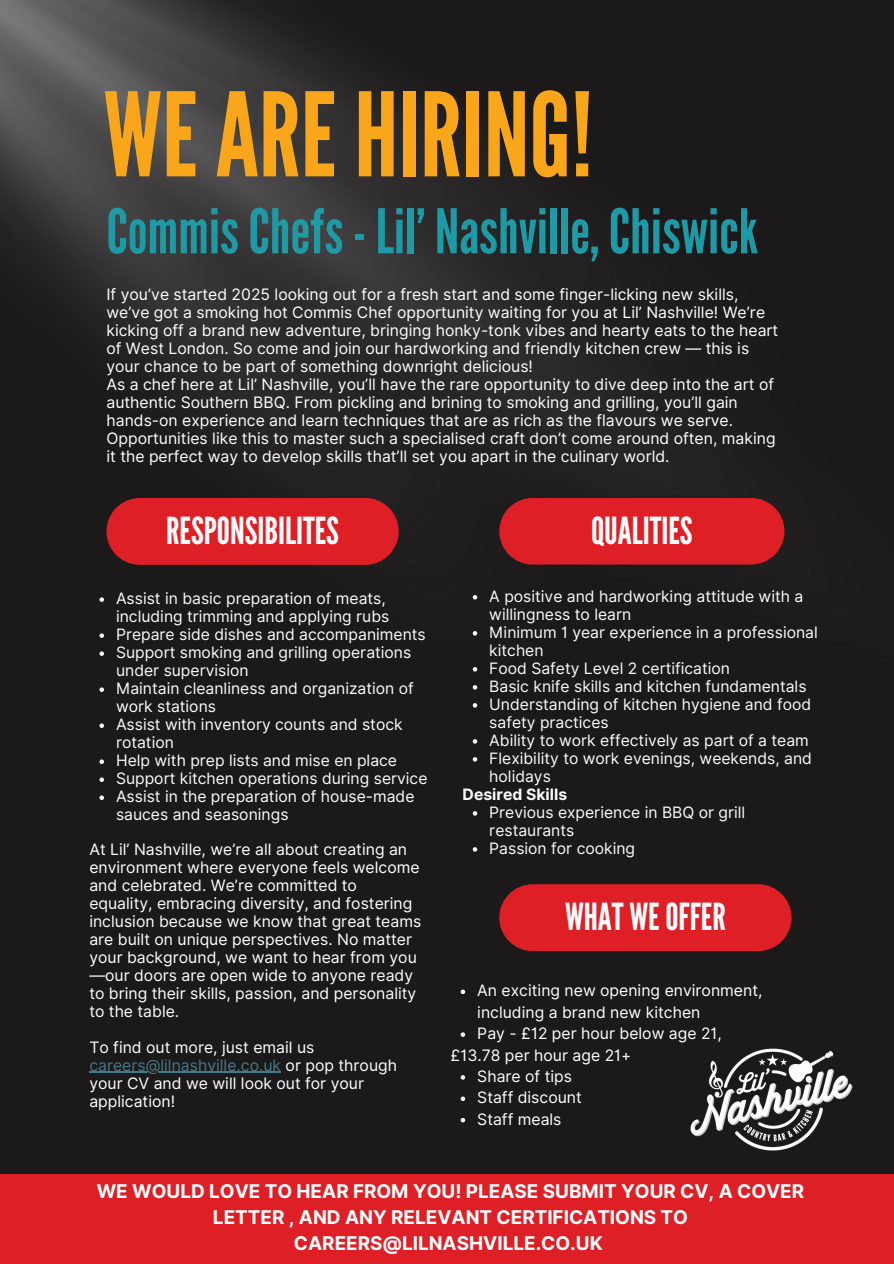
<style>
.page{position:relative;width:894px;height:1264px;background:#fff}
.page>*{position:absolute;margin:0;border:0;box-sizing:border-box;transform-origin:0 0}
.t1{font:115.8px "League Gothic";color:#f9a61a}
.t2{font:61.5px "League Gothic";color:#1e9aa6}
.t3{font:37.2px "League Gothic";color:#fcfcfc}
.t4{font:37.2px "League Gothic";color:#fff}
.t5{font:700 18.9px/26px "Inter";color:#fff;text-align:center}
.t6{font:15.75px/18px "Inter";color:#fff}
.t7{font:15.75px/18px "Inter";color:#fcfcfc}
.t8{font:700 15.75px "Inter";color:#fcfcfc}
.s1{color:#467886}
</style>
<div class="page">
<div style="left:0;top:0;width:893px;height:1263px;background:#1b1919"></div>
<img style="left:0;top:0;width:785px;height:852px">
<div style="left:0;top:1174px;width:893px;height:89px;background:#df1f26"></div>
<div style="left:106px;top:498px;width:292px;height:67px;background:#df1f26"></div>
<div style="left:499px;top:498px;width:285px;height:66px;background:#df1f26"></div>
<img style="left:690px;top:1048px;width:162px;height:102px">
<svg style="left:99px;top:597px;width:5px;height:5px"></svg>
<svg style="left:99px;top:633px;width:5px;height:5px"></svg>
<svg style="left:99px;top:651px;width:5px;height:5px"></svg>
<svg style="left:99px;top:687px;width:5px;height:5px"></svg>
<svg style="left:99px;top:723px;width:5px;height:5px"></svg>
<svg style="left:99px;top:759px;width:5px;height:5px"></svg>
<svg style="left:99px;top:777px;width:5px;height:5px"></svg>
<svg style="left:99px;top:795px;width:5px;height:5px"></svg>
<svg style="left:472px;top:595px;width:5px;height:4px"></svg>
<svg style="left:472px;top:631px;width:5px;height:4px"></svg>
<svg style="left:472px;top:667px;width:5px;height:4px"></svg>
<svg style="left:472px;top:685px;width:5px;height:4px"></svg>
<svg style="left:472px;top:703px;width:5px;height:4px"></svg>
<svg style="left:472px;top:739px;width:5px;height:4px"></svg>
<svg style="left:472px;top:757px;width:5px;height:4px"></svg>
<svg style="left:472px;top:811px;width:5px;height:4px"></svg>
<svg style="left:472px;top:847px;width:5px;height:4px"></svg>
<svg style="left:460px;top:989px;width:5px;height:5px"></svg>
<svg style="left:460px;top:1032px;width:5px;height:4px"></svg>
<svg style="left:460px;top:1075px;width:5px;height:4px"></svg>
<svg style="left:460px;top:1096px;width:5px;height:4px"></svg>
<svg style="left:460px;top:1118px;width:5px;height:4px"></svg>
<div style="left:499px;top:884px;width:292px;height:67px;background:#df1f26;border-radius:33px"></div>
<hr style="left:89px;top:1071px;width:192px;height:1px;background:#467886">
<h2 class="t1" style="left:103px;top:68px;width:491px">WEAREHIRING!</h2>
<p class="t2" style="left:106px;top:196px;width:652px">CommisChefs- Lil’Nashville,Chiswick</p>
<p class="t6" style="left:106px;top:285px;width:673px">If you’ve started 2025 looking out for a fresh start and some finger-licking new skills, we’ve got a smoking hot Commis Chef opportunity waiting for you at Lil’ Nashville! We’re kicking off a brand new adventure, bringing honky-tonk vibes and hearty eats to the heart of West London. So come and join our hardworking and friendly kitchen crew — this is your chance to be part of something downright delicious!</p>
<p class="t6" style="left:106px;top:375px;width:670px">As a chef here at Lil’ Nashville, you’ll have the rare opportunity to dive deep into the art of authentic Southern BBQ. From pickling and brining to smoking and grilling, you’ll gain hands-on experience and learn techniques that are as rich as the flavours we serve.<br>Opportunities like this to master such a specialised craft don’t come around often, making it the perfect way to develop skills that’ll set you apart in the culinary world.</p>
<p class="t3" style="left:166px;top:509px;width:174px">RESPONSIBILITES</p>
<h1 class="t4" style="left:591px;top:509px;width:103px">QUALITIES</h1>
<p class="t7" style="left:116px;top:589px;width:275px">Assist in basic preparation of meats, including trimming and applying rubs</p>
<h3 class="t7" style="left:116px;top:625px;width:311px">Prepare side dishes and accompaniments</h3>
<h3 class="t7" style="left:116px;top:643px;width:297px">Support smoking and grilling operations under supervision</h3>
<p class="t7" style="left:116px;top:679px;width:299px">Maintain cleanliness and organization of work stations</p>
<p class="t7" style="left:116px;top:715px;width:288px">Assist with inventory counts and stock rotation</p>
<p class="t7" style="left:116px;top:751px;width:282px">Help with prep lists and mise en place</p>
<p class="t7" style="left:116px;top:769px;width:313px">Support kitchen operations during service</p>
<p class="t7" style="left:116px;top:787px;width:300px">Assist in the preparation of house-made sauces and seasonings</p>
<p class="t6" style="left:89px;top:840px;width:333px">At Lil’ Nashville, we’re all about creating an environment where everyone feels welcome and celebrated. We’re committed to equality, embracing diversity, and fostering inclusion because we know that great teams are built on unique perspectives. No matter your background, we want to hear from you —our doors are open wide to anyone ready to bring their skills, passion, and personality to the table.</p>
<p class="t6" style="left:89px;top:1038px;width:226px">To find out more, just email us</p>
<p class="t6" style="left:89px;top:1056px;width:309px"><span class="s1">careers@lilnashville.co.uk</span> or pop through your CV and we will look out for your application!</p>
<p class="t7" style="left:489px;top:587px;width:315px">A positive and hardworking attitude with a willingness to learn</p>
<p class="t7" style="left:489px;top:623px;width:330px">Minimum 1 year experience in a professional kitchen</p>
<p class="t7" style="left:489px;top:659px;width:242px">Food Safety Level 2 certification</p>
<p class="t7" style="left:489px;top:677px;width:318px">Basic knife skills and kitchen fundamentals</p>
<p class="t7" style="left:489px;top:695px;width:323px">Understanding of kitchen hygiene and food safety practices</p>
<p class="t7" style="left:489px;top:731px;width:321px">Ability to work effectively as part of a team</p>
<p class="t7" style="left:489px;top:749px;width:324px">Flexibility to work evenings, weekends, and holidays</p>
<h5 class="t8" style="left:462px;top:784px;width:106px">Desired Skills</h5>
<p class="t7" style="left:489px;top:803px;width:257px">Previous experience in BBQ or grill restaurants</p>
<p class="t7" style="left:489px;top:839px;width:147px">Passion for cooking</p>
<p class="t3" style="left:565px;top:895px;width:162px">WHAT WEOFFER</p>
<p class="t6" style="left:477px;top:979px;width:286px;line-height:21.3px">An exciting new opening environment, including a brand new kitchen</p>
<p class="t6" style="left:477px;top:1024px;width:246px">Pay - £12 per hour below age 21,</p>
<p class="t6" style="left:450px;top:1045px;width:182px">£13.78 per hour age 21+</p>
<h3 class="t6" style="left:477px;top:1067px;width:96px">Share of tips</h3>
<p class="t6" style="left:477px;top:1088px;width:106px">Staff discount</p>
<p class="t6" style="left:477px;top:1109px;width:86px">Staff meals</p>
<p class="t5" style="left:97px;top:1177px;width:708px">WE WOULD LOVE TO HEAR FROM YOU! PLEASE SUBMIT YOUR CV, A COVER<br>LETTER , AND ANY RELEVANT CERTIFICATIONS TO<br>CAREERS@LILNASHVILLE.CO.UK</p>
</div>
